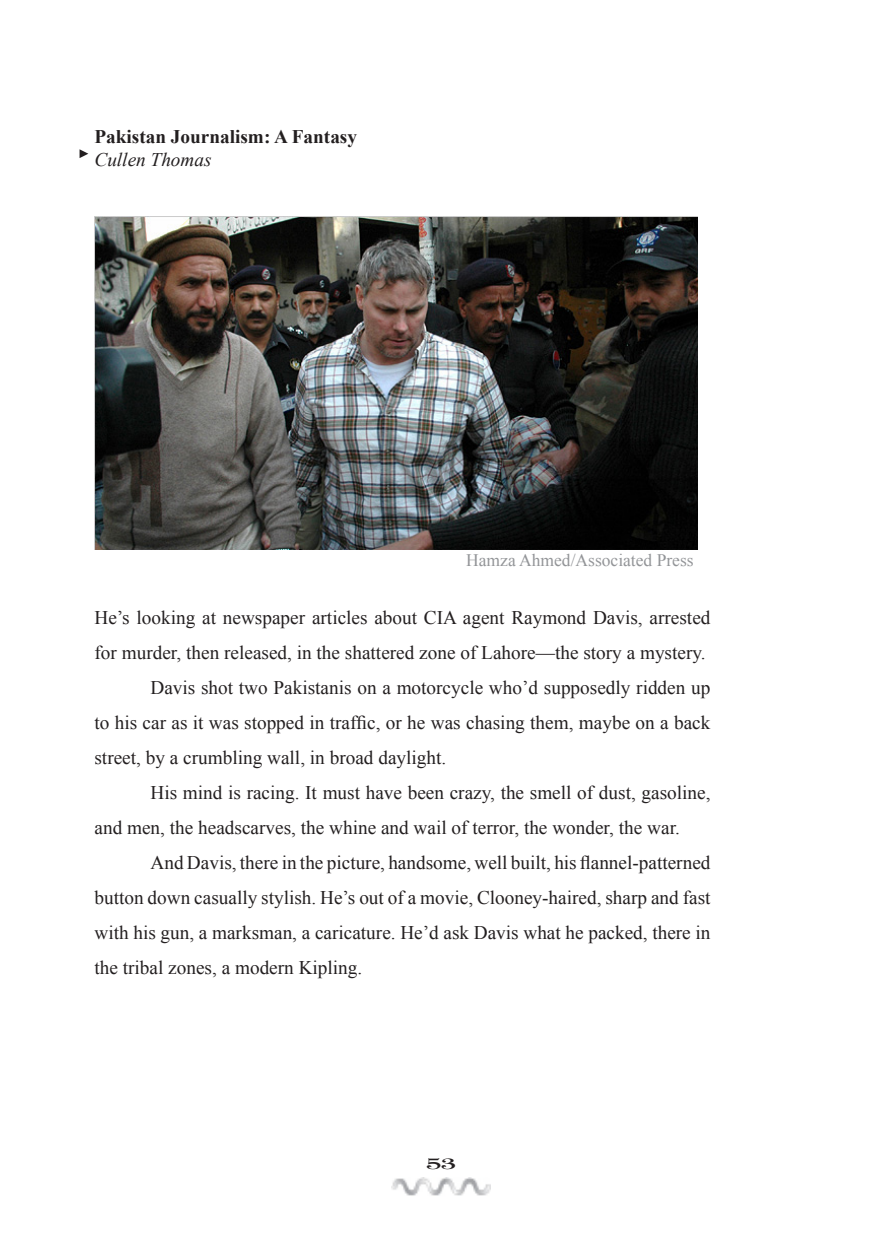
<style>
.page{position:relative;width:882px;height:1260px;background:#fff}
.page>*{position:absolute;margin:0;border:0;box-sizing:border-box;transform-origin:0 0}
.t1{font:19.25px/35px "Times New Roman";color:#231f20}
.t2{font:700 19.25px "Times New Roman";color:#231f20}
.t3{font:italic 19.25px "Times New Roman";color:#231f20}
.t4{font:17.5px "Times New Roman";color:#939598}
.t5{font:14.35px "Tiffany";color:#231f20;scale:1.67 1}
</style>
<div class="page">
<img style="left:391px;top:1178px;width:100px;height:18px">
<img style="left:94px;top:217px;width:603px;height:332px">
<svg style="left:80px;top:149px;width:8px;height:9px"></svg>
<p class="t2" style="left:94px;top:123px;width:264px">Pakistan Journalism: A Fantasy</p>
<p class="t3" style="left:94px;top:146px;width:119px">Cullen Thomas</p>
<p class="t4" style="left:466px;top:548px;width:229px">Hamza Ahmed/Associated Press</p>
<p class="t1" style="left:94px;top:600px;width:618px">He’s looking at newspaper articles about CIA agent Raymond Davis, arrested for murder, then released, in the shattered zone of Lahore—the story a mystery.</p>
<p class="t1" style="left:94px;top:670px;width:617px;text-align:justify;text-indent:56px">Davis shot two Pakistanis on a motorcycle who’d supposedly ridden up to his car as it was stopped in traffic, or he was chasing them, maybe on a back street, by a crumbling wall, in broad daylight.</p>
<p class="t1" style="left:94px;top:775px;width:617px;text-indent:56px">His mind is racing. It must have been crazy, the smell of dust, gasoline, and men, the headscarves, the whine and wail of terror, the wonder, the war.</p>
<p class="t1" style="left:94px;top:845px;width:618px;text-align:justify;text-indent:56px">And Davis, there in the picture, handsome, well built, his flannel-patterned button down casually stylish. He’s out of a movie, Clooney-haired, sharp and fast with his gun, a marksman, a caricature. He’d ask Davis what he packed, there in the tribal zones, a modern Kipling.</p>
<p class="t5" style="left:426px;top:1155px;width:19px">53</p>
</div>
